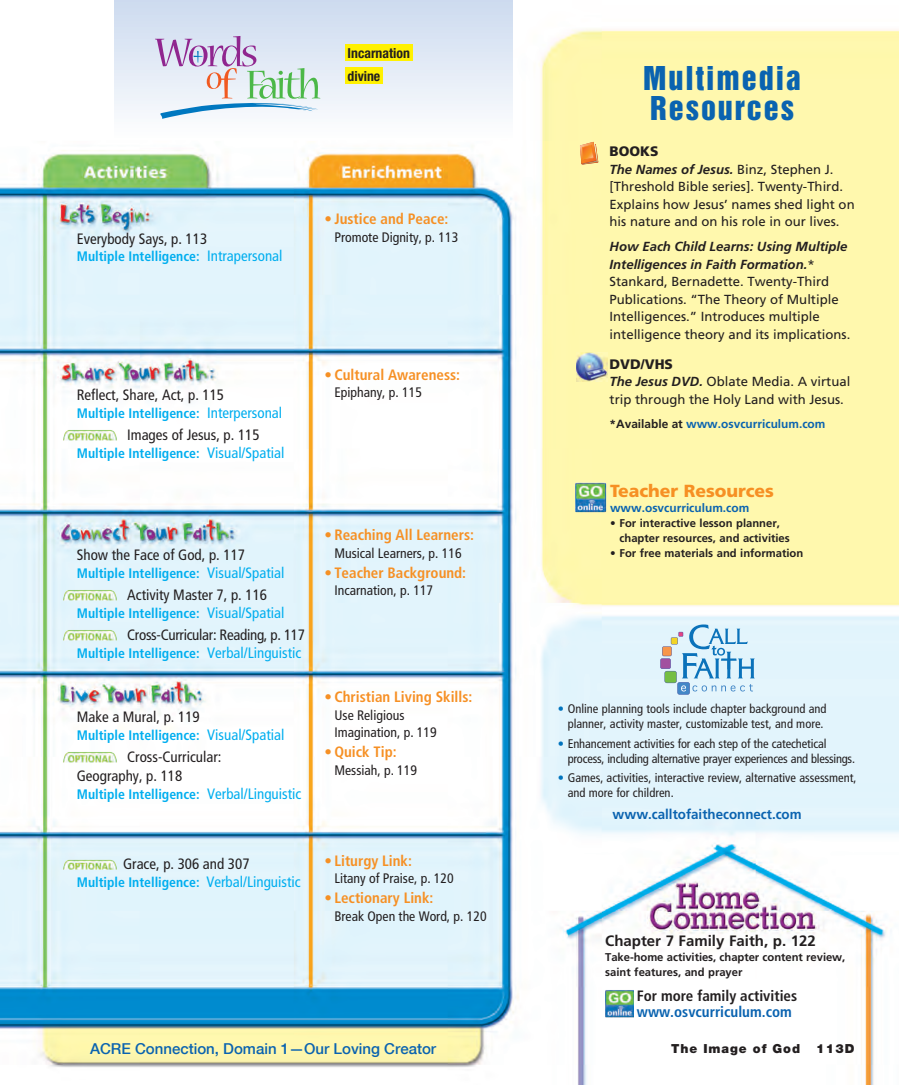
<style>
.page{position:relative;width:899px;height:1085px;background:#fff}
.page>*{position:absolute;margin:0;border:0;box-sizing:border-box;transform-origin:0 0}
.t1{font:30px/30px "Helvetica Inserat";letter-spacing:.065em;color:#0a63b0}
.t2{font:900 17.5px "Frutiger";color:#f69024}
.t3{font:condensed 15px/18.8px "Frutiger";color:#231f20}
.t4{font:700 condensed 15px "Frutiger";color:#f69024}
.t5{font:700 condensed 15px/15.6px "Frutiger";color:#231f20}
.t6{font:500 15px "Helvetica Neue";color:#0a63b0}
.t7{font:condensed 15px "Frutiger";letter-spacing:-.02em;color:#231f20}
.t8{font:700 15px "Frutiger";color:#231f20}
.t9{font:700 condensed 13.75px "Frutiger";color:#00aeef}
.t10{font:condensed 13.75px/17.5px "Frutiger";color:#231f20}
.t11{font:700 13.75px "Frutiger";color:#0a63b0}
.t12{font:700 condensed 13.75px/22.5px "Helvetica Neue";color:#231f20}
.t13{font:900 13.75px "Frutiger";color:#231f20}
.t14{font:13.12px/17.5px "Frutiger";color:#231f20}
.t15{font:condensed 12.5px/15px "Frutiger";color:#231f20;text-align:center}
.t16{font:condensed 12.5px/15px "Frutiger";letter-spacing:-.02em;color:#231f20}
.t17{font:900 12.5px "Helvetica Neue";letter-spacing:.075em;color:#231f20}
.t18{font:700 11.88px "Frutiger";color:#0a63b0}
.t19{font:700 11.25px/15px "Frutiger";color:#231f20}
.s1{font-weight:400;font-size:15px}
.s2{font-weight:700;font-style:italic}
.s3{color:#231f20}
.s4{color:#0073bd}
.s5{color:#0a63b0}
</style>
<div class="page">
<img style="left:0;top:28px;width:899px;height:1056px">
<svg style="left:579px;top:142px;width:19px;height:23px"></svg>
<img style="left:576px;top:353px;width:31px;height:28px">
<img style="left:62px;top:588px;width:57px;height:14px">
<img style="left:62px;top:628px;width:57px;height:14px">
<img style="left:62px;top:749px;width:57px;height:15px">
<img style="left:62px;top:856px;width:57px;height:15px">
<img style="left:62px;top:427px;width:57px;height:15px">
<svg style="left:660px;top:624px;width:94px;height:70px;background:#b8d6e6"></svg>
<img style="left:575px;top:482px;width:31px;height:31px">
<div style="left:114px;top:0;width:399px;height:138px;background:linear-gradient(to bottom,#ccdaee,#fdfefe)"></div>
<svg style="left:155px;top:36px;width:165px;height:84px"></svg>
<div style="left:345px;top:44px;width:67px;height:17px;background:#fff101"></div>
<div style="left:345px;top:67px;width:38px;height:16px;background:#fff101"></div>
<img style="left:605px;top:989px;width:29px;height:35px">
<p class="t12" style="left:347px;top:42px;width:64px">Incarnation divine</p>
<p class="t3" style="left:77px;top:229px;width:132px">Everybody Says, p. 113</p>
<p class="t9" style="left:77px;top:248px;width:207px">Multiple Intelligence: <span class="s1">Intrapersonal</span></p>
<p class="t4" style="left:324px;top:210px;width:125px">• Justice and Peace:</p>
<p class="t10" style="left:334px;top:228px;width:125px">Promote Dignity, p. 113</p>
<p class="t3" style="left:77px;top:386px;width:149px">Reflect, Share, Act, p. 115</p>
<p class="t9" style="left:77px;top:405px;width:207px">Multiple Intelligence: <span class="s1">Interpersonal</span></p>
<p class="t3" style="left:127px;top:426px;width:134px">Images of Jesus, p. 115</p>
<p class="t9" style="left:77px;top:445px;width:209px">Multiple Intelligence: <span class="s1">Visual/Spatial</span></p>
<p class="t4" style="left:324px;top:366px;width:137px">• Cultural Awareness:</p>
<p class="t10" style="left:334px;top:384px;width:89px">Epiphany, p. 115</p>
<p class="t3" style="left:77px;top:545px;width:170px">Show the Face of God, p. 117</p>
<p class="t9" style="left:77px;top:564px;width:209px">Multiple Intelligence: <span class="s1">Visual/Spatial</span></p>
<p class="t3" style="left:127px;top:585px;width:141px">Activity Master 7, p. 116</p>
<p class="t9" style="left:77px;top:604px;width:209px">Multiple Intelligence: <span class="s1">Visual/Spatial</span></p>
<p class="t7" style="left:127px;top:626px;width:179px">Cross-Curricular: Reading, p. 117</p>
<p class="t9" style="left:77px;top:644px;width:226px">Multiple Intelligence: <span class="s1">Verbal/Linguistic</span></p>
<p class="t3" style="left:77px;top:707px;width:124px">Make a Mural, p. 119</p>
<p class="t9" style="left:77px;top:726px;width:209px">Multiple Intelligence: <span class="s1">Visual/Spatial</span></p>
<p class="t3" style="left:77px;top:747px;width:146px;text-indent:50px">Cross-Curricular:<br>Geography, p. 118</p>
<p class="t9" style="left:77px;top:785px;width:226px">Multiple Intelligence: <span class="s1">Verbal/Linguistic</span></p>
<p class="t3" style="left:123px;top:854px;width:128px">Grace, p. 306 and 307</p>
<p class="t9" style="left:77px;top:873px;width:225px">Multiple Intelligence: <span class="s1">Verbal/Linguistic</span></p>
<p class="t4" style="left:324px;top:526px;width:151px">• Reaching All Learners:</p>
<p class="t10" style="left:334px;top:544px;width:129px">Musical Learners, p. 116</p>
<p class="t4" style="left:324px;top:563px;width:143px">• Teacher Background:</p>
<p class="t10" style="left:334px;top:581px;width:100px">Incarnation, p. 117</p>
<p class="t4" style="left:324px;top:688px;width:149px">• Christian Living Skills:</p>
<p class="t10" style="left:334px;top:706px;width:104px">Use Religious<br>Imagination, p. 119</p>
<p class="t4" style="left:324px;top:743px;width:74px">• Quick Tip:</p>
<p class="t10" style="left:334px;top:761px;width:84px">Messiah, p. 119</p>
<p class="t4" style="left:324px;top:851px;width:89px">• Liturgy Link:</p>
<p class="t10" style="left:334px;top:869px;width:121px">Litany of Praise, p. 120</p>
<p class="t4" style="left:324px;top:888px;width:110px">• Lectionary Link:</p>
<p class="t10" style="left:334px;top:906px;width:154px">Break Open the Word, p. 120</p>
<p class="t6" style="left:90px;top:1038px;width:347px">ACRE Connection, Domain 1—Our Loving Creator</p>
<p class="t1" style="left:643px;top:63px;width:159px">Multimedia<br>Resources</p>
<p class="t13" style="left:609px;top:143px;width:50px">BOOKS</p>
<p class="t14" style="left:609px;top:160px;width:246px"><span class="s2">The Names of Jesus.</span> Binz, Stephen J. [Threshold Bible series]. Twenty-Third.<br>Explains how Jesus’ names shed light on his nature and on his role in our lives.</p>
<p class="t14" style="left:609px;top:238px;width:242px"><span class="s2">How Each Child Learns: Using Multiple Intelligences in Faith Formation.</span>* Stankard, Bernadette. Twenty-Third Publications. “The Theory of Multiple Intelligences.” Introduces multiple intelligence theory and its implications.</p>
<p class="t13" style="left:609px;top:356px;width:65px">DVD/VHS</p>
<p class="t14" style="left:609px;top:373px;width:242px"><span class="s2">The Jesus DVD.</span> Oblate Media. A virtual trip through the Holy Land with Jesus.</p>
<p class="t18" style="left:609px;top:416px;width:217px"><span class="s3">*Available at</span> www.osvcurriculum.com</p>
<p class="t2" style="left:610px;top:480px;width:165px">Teacher Resources</p>
<p class="t18" style="left:610px;top:500px;width:141px">www.osvcurriculum.com</p>
<p class="t19" style="left:619px;top:515px;width:172px;text-indent:-9px">• For interactive lesson planner, chapter resources, and activities</p>
<p class="t19" style="left:610px;top:545px;width:195px">• For free materials and information</p>
<p class="t15" style="left:557px;top:701px;width:270px"><span class="s4">•</span> Online planning tools include chapter background and planner, activity master, customizable test, and more.</p>
<p class="t16" style="left:567px;top:735px;width:289px;text-indent:-10px"><span class="s4">•</span> Enhancement activities for each step of the catechetical process, including alternative prayer experiences and blessings.</p>
<p class="t15" style="left:567px;top:770px;width:290px;text-align:left;text-indent:-10px"><span class="s4">•</span> Games, activities, interactive review, alternative assessment, and more for children.</p>
<p class="t11" style="left:612px;top:805px;width:190px">www.calltofaitheconnect.com</p>
<p class="t8" style="left:605px;top:931px;width:212px">Chapter 7 Family Faith, p. 122</p>
<p class="t19" style="left:605px;top:949px;width:242px">Take-home activities, chapter content review, saint features, and prayer</p>
<p class="t5" style="left:637px;top:987px;width:162px">For more family activities <span class="s5">www.osvcurriculum.com</span></p>
<p class="t17" style="left:671px;top:1040px;width:130px">The Image of God</p>
<p class="t17" style="left:816px;top:1040px;width:40px">113D</p>
</div>
